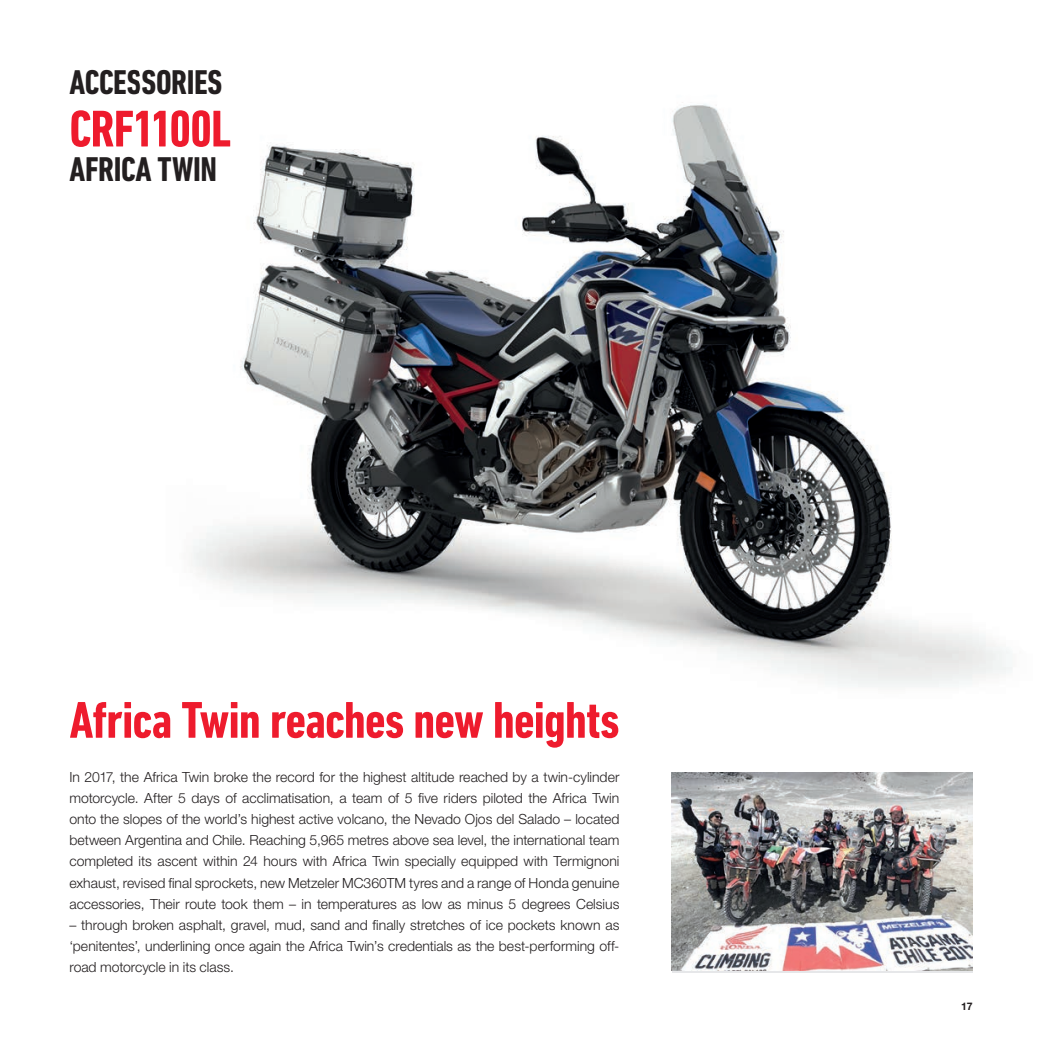
<style>
.page{position:relative;width:1042px;height:1042px;background:#fff}
.page>*{position:absolute;margin:0;border:0;box-sizing:border-box;transform-origin:0 0}
.Títulos_DIN{font:700 condensed 52.5px "DIN Next LT Pro";letter-spacing:-.015em;color:#ee1b2d}
.Títulos_DIN-2{font:700 condensed 35px "DIN Next LT Pro";letter-spacing:-.005em;color:#231f20}
.Texto_Corrido_Helv{font:300 14px/21px "Helvetica Neue LT Pro";color:#231f20;text-align:justify}
.t1{font:700 10.5px "Helvetica Neue LT Pro";color:#231f20}
</style>
<div class="page">
<img style="left:672px;top:772px;width:300px;height:198px">
<img style="left:191px;top:102px;width:821px;height:585px">
<p class="Títulos_DIN-2" style="left:69px;top:62px;width:154px">ACCESSORIES</p>
<p class="Títulos_DIN" style="left:69px;top:99px;width:163px">CRF1100L</p>
<p class="Títulos_DIN-2" style="left:69px;top:150px;width:149px">AFRICA TWIN</p>
<p class="Títulos_DIN" style="left:70px;top:690px;width:551px">Africa Twin reaches new heights</p>
<p class="Texto_Corrido_Helv" style="left:69px;top:767px;width:551px">In 2017, the Africa Twin broke the record for the highest altitude reached by a twin-cylinder motorcycle. After 5 days of acclimatisation, a team of 5 five riders piloted the Africa Twin onto the slopes of the world’s highest active volcano, the Nevado Ojos del Salado – located between Argentina and Chile. Reaching 5,965 metres above sea level, the international team completed its ascent within 24 hours with Africa Twin specially equipped with Termignoni exhaust, revised final sprockets, new Metzeler MC360TM tyres and a range of Honda genuine accessories, Their route took them – in temperatures as low as minus 5 degrees Celsius</p>
<p class="Texto_Corrido_Helv" style="left:69px;top:914px;width:551px">– through broken asphalt, gravel, mud, sand and finally stretches of ice pockets known as ‘penitentes’, underlining once again the Africa Twin’s credentials as the best-performing off&shy;road motorcycle in its class.</p>
<p class="t1" style="left:961px;top:1000px;width:13px">17</p>
</div>
